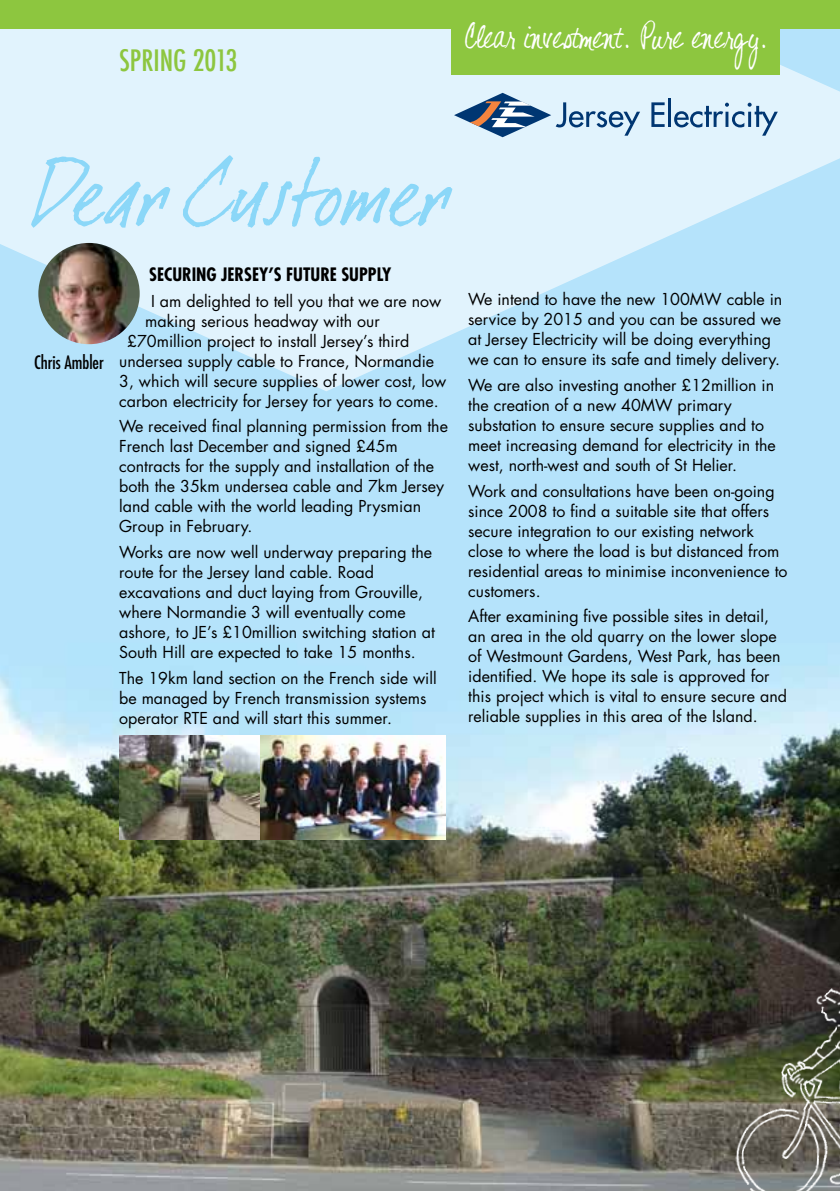
<style>
.page{position:relative;width:840px;height:1191px;background:#fff}
.page>*{position:absolute;margin:0;border:0;box-sizing:border-box;transform-origin:0 0}
.t1{font:92.8px "Dear Joe 1";letter-spacing:-.03em;color:#8bd7f8}
.t2{font:31.6px "Shelter Me";color:#fff}
.t3{font:500 condensed 28.8px "Futura";color:#8dc63f}
.t4{font:700 condensed 18px "Futura";color:#000}
.t5{font:condensed 18px "Futura";color:#000}
.t6{font:16px/20px "Futura";color:#000}
</style>
<div class="page">
<img style="left:0;top:391px;width:839px;height:800px">
<svg style="left:0;top:28px;width:839px;height:363px;background:#d3eefb"></svg>
<svg style="left:454px;top:93px;width:185px;height:44px;background:#a9bfd3"></svg>
<svg style="left:651px;top:102px;width:13px;height:25px"></svg>
<hr style="left:667px;top:99px;width:3px;height:28px;background:#003672">
<svg style="left:673px;top:103px;width:104px;height:33px;background:#b0cadf"></svg>
<div style="left:451px;top:14px;width:328px;height:61px;background:#8dc63f"></div>
<div style="left:0;top:0;width:839px;height:28px;background:#8dc63f"></div>
<img style="left:38px;top:243px;width:102px;height:101px;border-radius:51px">
<img style="left:717px;top:973px;width:122px;height:218px">
<img style="left:119px;top:735px;width:326px;height:104px">
<h3 class="t3" style="left:119px;top:42px;width:120px">SPRING 2013</h3>
<h2 class="t2" style="left:465px;top:19px;width:304px">Clear investment. Pure energy.</h2>
<h1 class="t1" style="left:34px;top:138px;width:417px">Dear Customer</h1>
<p class="t5" style="left:34px;top:351px;width:71px">Chris Ambler</p>
<p class="t4" style="left:149px;top:263px;width:243px">SECURING JERSEY’S FUTURE SUPPLY</p>
<p class="t6" style="left:151px;top:290px;width:291px">I am delighted to tell you that we are now</p>
<p class="t6" style="left:145px;top:310px;width:236px">making serious headway with our</p>
<p class="t6" style="left:127px;top:330px;width:283px">£70million project to install Jersey’s third</p>
<p class="t6" style="left:119px;top:350px;width:316px">undersea supply cable to France, Normandie</p>
<p class="t6" style="left:119px;top:370px;width:328px">3, which will secure supplies of lower cost, low</p>
<p class="t6" style="left:119px;top:390px;width:321px">carbon electricity for Jersey for years to come.</p>
<p class="t6" style="left:119px;top:416px;width:330px">We received final planning permission from the French last December and signed £45m contracts for the supply and installation of the both the 35km undersea cable and 7km Jersey land cable with the world leading Prysmian Group in February.</p>
<p class="t6" style="left:119px;top:542px;width:317px">Works are now well underway preparing the route for the Jersey land cable. Road excavations and duct laying from Grouville, where Normandie 3 will eventually come ashore, to JE’s £10million switching station at South Hill are expected to take 15 months.</p>
<p class="t6" style="left:119px;top:667px;width:319px">The 19km land section on the French side will be managed by French transmission systems operator RTE and will start this summer.</p>
<p class="t6" style="left:468px;top:289px;width:315px">We intend to have the new 100MW cable in service by 2015 and you can be assured we at Jersey Electricity will be doing everything we can to ensure its safe and timely delivery.</p>
<p class="t6" style="left:468px;top:375px;width:309px">We are also investing another £12million in the creation of a new 40MW primary substation to ensure secure supplies and to meet increasing demand for electricity in the west, north-west and south of St Helier.</p>
<p class="t6" style="left:468px;top:480px;width:320px">Work and consultations have been on-going since 2008 to find a suitable site that offers secure integration to our existing network close to where the load is but distanced from residential areas to minimise inconvenience to customers.</p>
<p class="t6" style="left:468px;top:606px;width:320px">After examining five possible sites in detail, an area in the old quarry on the lower slope of Westmount Gardens, West Park, has been identified. We hope its sale is approved for this project which is vital to ensure secure and reliable supplies in this area of the Island.</p>
</div>
